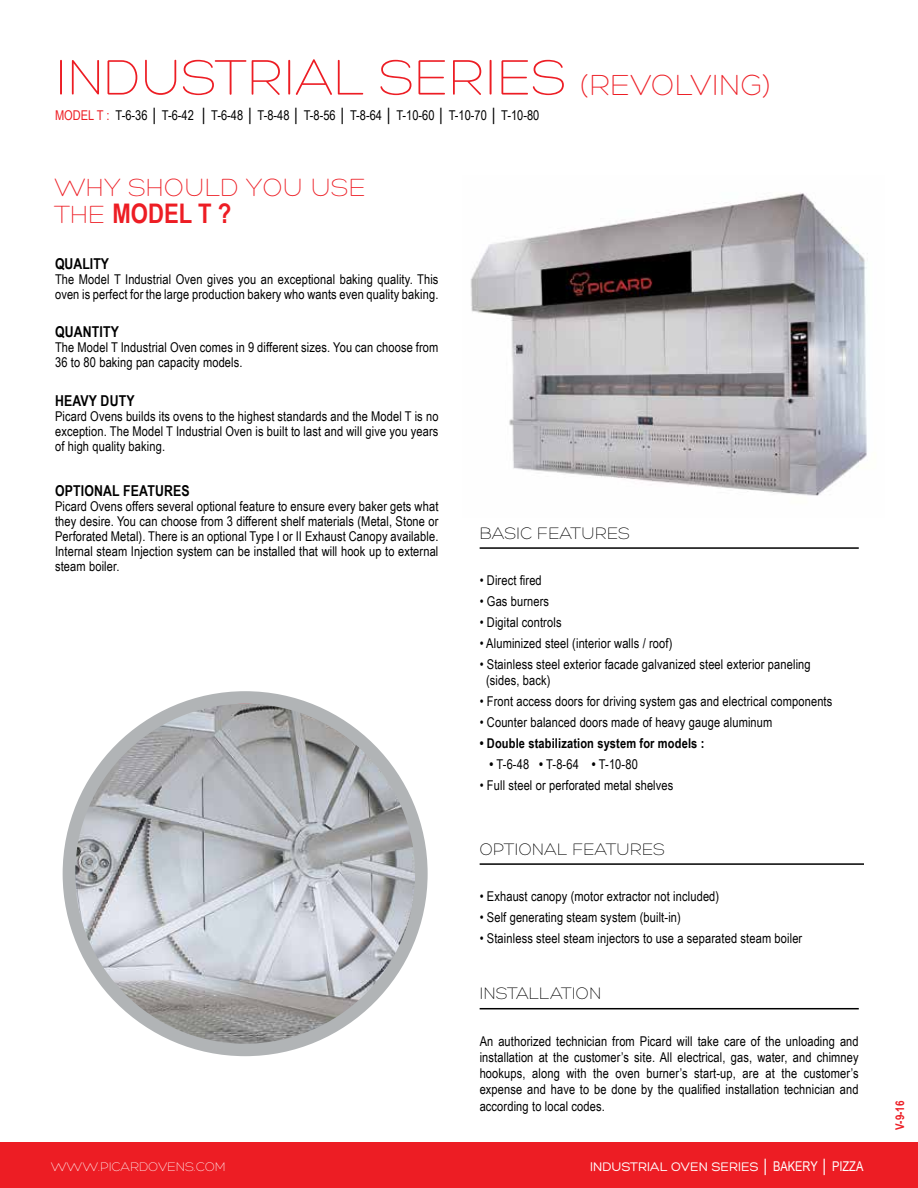
<style>
.page{position:relative;width:918px;height:1188px;background:#fff}
.page>*{position:absolute;margin:0;border:0;box-sizing:border-box;transform-origin:0 0}
.t1{font:300 54px "Hero";color:#ed1d24}
.t2{font:300 27px "Hero";color:#ed1d24}
.t3{font:700 27px "Arial Narrow";color:#ed1d24}
.t4{font:300 18px "Hero";color:#000}
.t5{font:700 15px "Arial Narrow";letter-spacing:.01em;color:#000}
.t6{font:13.5px/15px "Arial Narrow";letter-spacing:.01em;color:#000}
.t7{font:700 13.5px "Arial Narrow";letter-spacing:.01em;color:#000}
.t8{font:13.5px "Hero";color:#fff}
.t9{font:300 13.5px "Hero";color:#fff}
.t10{font:13.5px "Arial Narrow";color:#ed1d24}
.t11{font:700 12px "Arial Narrow";color:#ed1d24}
.s1{font-size:31.5px}
.s2{color:#ed1d24}
.s3{font-family:"Hero";font-weight:300}
.s4{font-weight:700}
.s5{font-family:"Arial Narrow"}
</style>
<div class="page">
<div style="left:0;top:1142px;width:918px;height:46px;background:#ed1d24"></div>
<img style="left:470px;top:192px;width:398px;height:304px">
<hr style="left:480px;top:547px;width:379px;height:2px;background:#000">
<hr style="left:480px;top:863px;width:384px;height:2px;background:#000">
<hr style="left:480px;top:1008px;width:379px;height:1px;background:#000">
<img style="left:69px;top:704px;width:352px;height:344px">
<div style="left:63px;top:691px;width:365px;height:365px;border:13px solid #b1b4b6;border-radius:50%"></div>
<h1 class="t1" style="left:55px;top:50px;width:718px">I NDUSTRIAL SERIES <span class="s1">(REVOLVING)</span></h1>
<p class="t10" style="left:55px;top:105px;width:18px">MODEL</p>
<p class="t6" style="left:97px;top:107px;width:444px"><span class="s2">T :</span> T-6-36 │ T-6-42 │ T-6-48 │ T-8-48 │ T-8-56 │ T-8-64 │ T-10-60 │ T-10-70 │ T-10-80</p>
<h2 class="t2" style="left:54px;top:174px;width:149px">WHY SHOULD</h2>
<h2 class="t2" style="left:246px;top:174px;width:103px">YOU USE</h2>
<h2 class="t3" style="left:54px;top:193px;width:110px"><span class="s3">THE</span> MODEL</h2>
<h2 class="t3" style="left:198px;top:193px;width:35px">T ?</h2>
<p class="t5" style="left:55px;top:252px;width:18px">QUALIT</p>
<p class="t5" style="left:101px;top:252px;width:10px">Y</p>
<p class="t6" style="left:55px;top:271px;width:385px">The Model T Industrial Oven gives you an exceptional baking quality. This oven is perfect for the large production bakery who wants even quality baking.</p>
<p class="t5" style="left:55px;top:321px;width:19px">QUANTIT</p>
<p class="t5" style="left:111px;top:321px;width:10px">Y</p>
<p class="t6" style="left:55px;top:340px;width:385px">The Model T Industrial Oven comes in 9 different sizes. You can choose from<br>36 to 80 baking pan capacity models.</p>
<p class="t5" style="left:55px;top:389px;width:81px">HEAVY DUTY</p>
<p class="t6" style="left:55px;top:408px;width:385px;text-align:justify">Picard Ovens builds its ovens to the highest standards and the Model T is no exception. The Model T Industrial Oven is built to last and will give you years of high quality baking.</p>
<p class="t5" style="left:55px;top:479px;width:49px">OPTIONAL</p>
<p class="t5" style="left:123px;top:479px;width:17px">FEATURE</p>
<p class="t5" style="left:181px;top:479px;width:10px">S</p>
<p class="t6" style="left:55px;top:498px;width:385px;text-align:justify">Picard Ovens offers several optional feature to ensure every baker gets what they desire. You can choose from 3 different shelf materials (Metal, Stone or Perforated Metal). There is an optional Type I or II Exhaust Canopy available.<br>Internal steam Injection system can be installed that will hook up to external steam boiler.</p>
<h3 class="t4" style="left:480px;top:524px;width:152px">BASIC FEATU RES</h3>
<p class="t6" style="left:480px;top:572px;width:64px">• Direct fired</p>
<p class="t6" style="left:480px;top:593px;width:71px">• Gas burners</p>
<p class="t6" style="left:480px;top:614px;width:83px">• Digital controls</p>
<p class="t6" style="left:480px;top:635px;width:194px">• Aluminized steel (interior walls / roof)</p>
<p class="t6" style="left:486px;top:656px;width:326px;line-height:16.2px;text-indent:-6px">• Stainless steel exterior facade galvanized steel exterior paneling (sides, back)</p>
<p class="t6" style="left:480px;top:694px;width:354px">• Front access doors for driving system gas and electrical components</p>
<p class="t6" style="left:480px;top:715px;width:294px">• Counter balanced doors made of heavy gauge aluminum</p>
<p class="t7" style="left:480px;top:733px;width:226px">• Double stabilization system for models :</p>
<p class="t6" style="left:489px;top:757px;width:150px"><span class="s4">•</span> T-6-48 <span class="s4">•</span> T-8-64 <span class="s4">•</span> T-10-80</p>
<p class="t6" style="left:480px;top:778px;width:195px">• Full steel or perforated metal shelves</p>
<h3 class="t4" style="left:480px;top:840px;width:187px">OPTIONAL FEATU RES</h3>
<p class="t6" style="left:480px;top:888px;width:241px">• Exhaust canopy (motor extractor not included)</p>
<p class="t6" style="left:480px;top:909px;width:203px">• Self generating steam system (built-in)</p>
<p class="t6" style="left:480px;top:930px;width:324px">• Stainless steel steam injectors to use a separated steam boiler</p>
<h3 class="t4" style="left:480px;top:985px;width:123px">I NSTALLATION</h3>
<p class="t6" style="left:480px;top:1032px;width:381px;line-height:16.2px;text-align:justify">An authorized technician from Picard will take care of the unloading and installation at the customer’s site. All electrical, gas, water, and chimney hookups, along with the oven burner’s start-up, are at the customer’s expense and have to be done by the qualified installation technician and according to local codes.</p>
<p class="t9" style="left:51px;top:1160px;width:176px">WWW.PICARDOVENS.COM</p>
<p class="t8" style="left:590px;top:1160px;width:275px">INDUSTRIAL OVEN SERIES <span class="s5">│ BAKERY │ PIZZA</span></p>
<p class="t11" style="left:891px;top:1130px;width:30px;rotate:-90deg">V-9-16</p>
</div>
